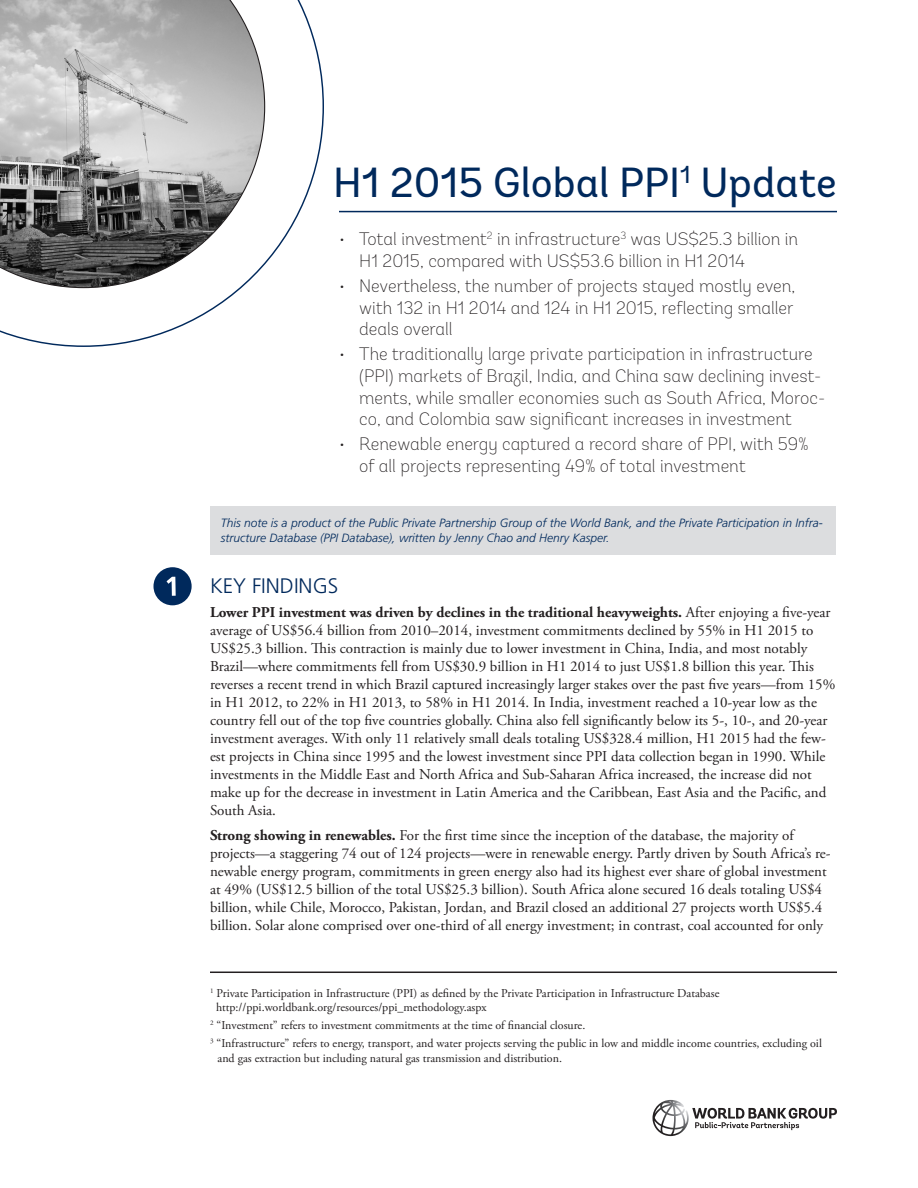
<style>
.page{position:relative;width:918px;height:1188px;background:#fff}
.page>*{position:absolute;margin:0;border:0;box-sizing:border-box;transform-origin:0 0}
.t1{font:42px "Andes";color:#00295c}
.Subhead{font:300 21px "Frutiger LT Std";color:#00295c}
.t2{font:200 18px/21.6px "Andes";color:#231f20}
.Paragraph{font:15px/18px "Adobe Garamond Pro";color:#231f20}
.t3{font:12px/14.4px "Adobe Garamond Pro";color:#231f20}
.t4{font:italic 300 12px/14.4px "Frutiger LT Std";color:#00295c}
.s1{font-weight:700}
</style>
<div class="page">
<svg style="left:0;top:0;width:324px;height:347px"></svg>
<div style="left:211px;top:506px;width:625px;height:49px;background:#dcdddf"></div>
<div style="left:153px;top:567px;width:39px;height:38px;background:#00295c;border-radius:50%"></div>
<svg style="left:167px;top:577px;width:9px;height:19px"></svg>
<svg style="left:0;top:0;width:265px;height:288px;background:#a7a7a7"></svg>
<hr style="left:210px;top:972px;width:627px;height:1px;background:#231f20">
<svg style="left:652px;top:1100px;width:185px;height:36px"></svg>
<hr style="left:339px;top:211px;width:498px;height:1px;background:#00295c">
<p class="t1" style="left:333px;top:157px;width:505px">H1 2015 Global PPI<sup>1</sup> Update</p>
<p class="t2" style="left:359px;top:228px;width:440px;text-indent:-20px">• Total investment<sup>2</sup> in infrastructure<sup>3</sup> was US$25.3 billion in<br>H1 2015, compared with US$53.6 billion in H1 2014</p>
<p class="t2" style="left:359px;top:275px;width:437px;text-align:justify;text-indent:-20px">• Nevertheless, the number of projects stayed mostly even, with 132 in H1 2014 and 124 in H1 2015, reflecting smaller deals overall</p>
<p class="t2" style="left:359px;top:344px;width:467px;text-indent:-20px">• The traditionally large private participation in infrastructure (PPI) markets of Brazil, India, and China saw declining invest&shy;ments, while smaller economies such as South Africa, Moroc&shy;co, and Colombia saw significant increases in investment</p>
<p class="t2" style="left:359px;top:433px;width:451px;text-indent:-20px">• Renewable energy captured a record share of PPI, with 59% of all projects representing 49% of total investment</p>
<p class="t4" style="left:221px;top:516px;width:603px">This note is a product of the Public Private Partnership Group of the World Bank, and the Private Participation in Infra&shy;structure Database (PPI Database), written by Jenny Chao and Henry Kasper.</p>
<p class="Subhead" style="left:210px;top:573px;width:130px">KEY FINDINGS</p>
<p class="Paragraph" style="left:210px;top:604px;width:627px"><span class="s1">Lower PPI investment was driven by declines in the traditional heavyweights.</span> After enjoying a five-year average of US$56.4 billion from 2010–2014, investment commitments declined by 55% in H1 2015 to US$25.3 billion. This contraction is mainly due to lower investment in China, India, and most notably Brazil—where commitments fell from US$30.9 billion in H1 2014 to just US$1.8 billion this year. This reverses a recent trend in which Brazil captured increasingly larger stakes over the past five years—from 15% in H1 2012, to 22% in H1 2013, to 58% in H1 2014. In India, investment reached a 10-year low as the country fell out of the top five countries globally. China also fell significantly below its 5-, 10-, and 20-year investment averages. With only 11 relatively small deals totaling US$328.4 million, H1 2015 had the few&shy;est projects in China since 1995 and the lowest investment since PPI data collection began in 1990. While investments in the Middle East and North Africa and Sub-Saharan Africa increased, the increase did not make up for the decrease in investment in Latin America and the Caribbean, East Asia and the Pacific, and South Asia.</p>
<p class="Paragraph" style="left:210px;top:827px;width:622px"><span class="s1">Strong showing in renewables.</span> For the first time since the inception of the database, the majority of projects—a staggering 74 out of 124 projects—were in renewable energy. Partly driven by South Africa’s re&shy;newable energy program, commitments in green energy also had its highest ever share of global investment at 49% (US$12.5 billion of the total US$25.3 billion). South Africa alone secured 16 deals totaling US$4 billion, while Chile, Morocco, Pakistan, Jordan, and Brazil closed an additional 27 projects worth US$5.4 billion. Solar alone comprised over one-third of all energy investment; in contrast, coal accounted for only</p>
<p class="t3" style="left:216px;top:986px;width:505px;text-indent:-6px"><sup>1</sup> Private Participation in Infrastructure (PPI) as defined by the Private Participation in Infrastructure Database http://ppi.worldbank.org/resources/ppi_methodology.aspx</p>
<p class="t3" style="left:210px;top:1019px;width:377px"><sup>2</sup> “Investment” refers to investment commitments at the time of financial closure.</p>
<p class="t3" style="left:218px;top:1037px;width:606px;text-indent:-8px"><sup>3</sup> “Infrastructure” refers to energy, transport, and water projects serving the public in low and middle income countries, excluding oil and gas extraction but including natural gas transmission and distribution.</p>
</div>
